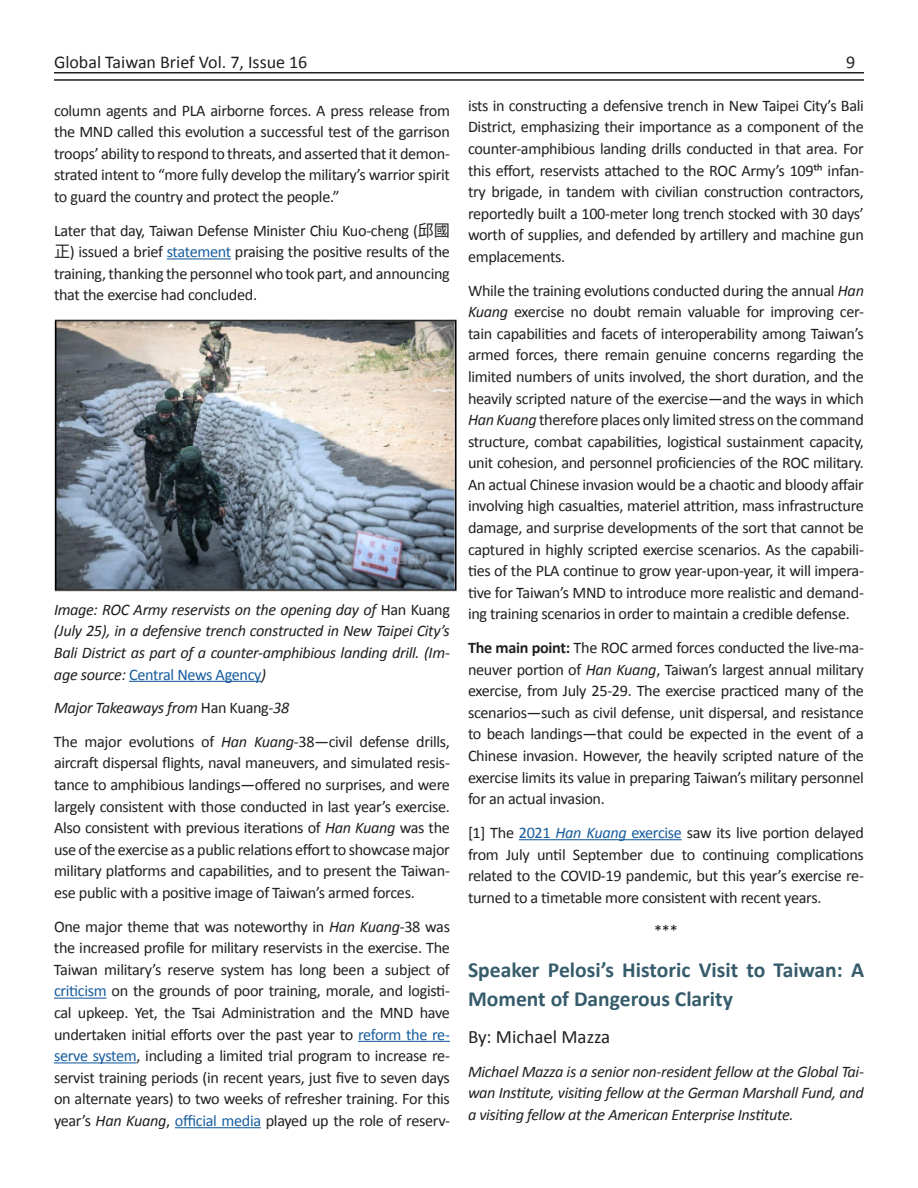
<style>
.page{position:relative;width:918px;height:1188px;background:#fff}
.page>*{position:absolute;margin:0;border:0;box-sizing:border-box;transform-origin:0 0}
.t1{font:700 21.6px/28.8px "Calibri";color:#365c6b}
.t2{font:18.9px "Calibri";color:#231f20}
.t3{font:18px "Calibri";color:#231f20}
.t4{font:16.2px/21.6px "Calibri";letter-spacing:-.02em;color:#231f20;text-align:justify}
.t5{font:italic 16.2px/21.6px "Calibri";letter-spacing:-.02em;color:#231f20;text-align:justify}
.s1{font-family:"Ping Fang TC"}
.s2{color:#175d9e}
.s3{font-style:italic}
.s4{font-weight:700}
.s5{font-style:italic;color:#175d9e}
.s6{font-style:normal}
.s7{font-style:normal;color:#175d9e}
</style>
<div class="page">
<hr style="left:54px;top:72px;width:810px;height:1px;background:#231f20">
<hr style="left:54px;top:79px;width:810px;height:2px;background:#231f20">
<hr style="left:167px;top:258px;width:64px;height:1px;background:#175d9e">
<hr style="left:129px;top:681px;width:132px;height:1px;background:#175d9e">
<hr style="left:54px;top:998px;width:52px;height:1px;background:#175d9e">
<hr style="left:358px;top:1041px;width:92px;height:1px;background:#175d9e">
<hr style="left:54px;top:1062px;width:83px;height:1px;background:#175d9e">
<hr style="left:175px;top:1127px;width:86px;height:1px;background:#175d9e">
<hr style="left:519px;top:839px;width:163px;height:1px;background:#175d9e">
<img style="left:54px;top:319px;width:403px;height:273px">
<p class="t3" style="left:54px;top:55px;width:255px">Global Taiwan Brief Vol. 7, Issue 16</p>
<p class="t3" style="left:846px;top:55px;width:11px">9</p>
<p class="t4" style="left:54px;top:99px;width:397px">column agents and PLA airborne forces. A press release from the MND called this evolution a successful test of the garrison troops’ ability to respond to threats, and asserted that it demon&shy;strated intent to “more fully develop the military’s warrior spirit to guard the country and protect the people.”</p>
<p class="t4" style="left:54px;top:219px;width:397px">Later that day, Taiwan Defense Minister Chiu Kuo-cheng (<span class="s1">邱國正</span>) issued a brief <span class="s2">statement</span> praising the positive results of the training, thanking the personnel who took part, and announcing that the exercise had concluded.</p>
<p class="t4" style="left:468px;top:94px;width:397px">ists in constructing a defensive trench in New Taipei City’s Bali District, emphasizing their importance as a component of the counter-amphibious landing drills conducted in that area. For this effort, reservists attached to the ROC Army’s 109th infan&shy;try brigade, in tandem with civilian construction contractors, reportedly built a 100-meter long trench stocked with 30 days’ worth of supplies, and defended by artillery and machine gun emplacements.</p>
<p class="t4" style="left:468px;top:279px;width:397px">While the training evolutions conducted during the annual <span class="s3">Han Kuang</span> exercise no doubt remain valuable for improving cer&shy;tain capabilities and facets of interoperability among Taiwan’s armed forces, there remain genuine concerns regarding the limited numbers of units involved, the short duration, and the heavily scripted nature of the exercise—and the ways in which <span class="s3">Han Kuang</span> therefore places only limited stress on the command structure, combat capabilities, logistical sustainment capacity, unit cohesion, and personnel proficiencies of the ROC military.<br>An actual Chinese invasion would be a chaotic and bloody affair involving high casualties, materiel attrition, mass infrastructure damage, and surprise developments of the sort that cannot be captured in highly scripted exercise scenarios. As the capabili&shy;ties of the PLA continue to grow year-upon-year, it will impera&shy;tive for Taiwan’s MND to introduce more realistic and demand&shy;ing training scenarios in order to maintain a credible defense.</p>
<p class="t4" style="left:468px;top:636px;width:397px"><span class="s4">The main point:</span> The ROC armed forces conducted the live-ma&shy;neuver portion of <span class="s3">Han Kuang</span>, Taiwan’s largest annual military exercise, from July 25-29. The exercise practiced many of the scenarios—such as civil defense, unit dispersal, and resistance to beach landings—that could be expected in the event of a Chinese invasion. However, the heavily scripted nature of the exercise limits its value in preparing Taiwan’s military personnel for an actual invasion.</p>
<p class="t4" style="left:468px;top:821px;width:397px">[1] The <span class="s2">2021</span> <span class="s5">Han Kuang</span> <span class="s2">exercise</span> saw its live portion delayed from July until September due to continuing complications related to the COVID-19 pandemic, but this year’s exercise re&shy;turned to a timetable more consistent with recent years.</p>
<p class="t4" style="left:654px;top:921px;width:25px">***</p>
<h1 class="t1" style="left:468px;top:957px;width:398px">Speaker Pelosi’s Historic Visit to Taiwan: A<br>Moment of Dangerous Clarity</h1>
<p class="t2" style="left:468px;top:1025px;width:144px">By: Michael Mazza</p>
<p class="t5" style="left:468px;top:1060px;width:397px">Michael Mazza is a senior non-resident fellow at the Global Tai&shy;wan Institute, visiting fellow at the German Marshall Fund, and a visiting fellow at the American Enterprise Institute.</p>
<p class="t5" style="left:54px;top:598px;width:397px">Image: ROC Army reservists on the opening day of <span class="s6">Han Kuang </span>(July 25), in a defensive trench constructed in New Taipei City’s Bali District as part of a counter-amphibious landing drill. (Im&shy;age source: <span class="s7">Central News Agency</span>)</p>
<p class="t4" style="left:54px;top:690px;width:397px;line-height:33.6px"><span class="s3">Major Takeaways from</span> Han Kuang<span class="s3">-38<br></span>The major evolutions of <span class="s3">Han Kuang</span>-38—civil defense drills,</p>
<p class="t4" style="left:54px;top:751px;width:397px">aircraft dispersal flights, naval maneuvers, and simulated resis&shy;tance to amphibious landings—offered no surprises, and were largely consistent with those conducted in last year’s exercise.<br>Also consistent with previous iterations of <span class="s3">Han Kuang</span> was the use of the exercise as a public relations effort to showcase major military platforms and capabilities, and to present the Taiwan&shy;ese public with a positive image of Taiwan’s armed forces.</p>
<p class="t4" style="left:54px;top:915px;width:398px">One major theme that was noteworthy in <span class="s3">Han Kuang</span>-38 was the increased profile for military reservists in the exercise. The Taiwan military’s reserve system has long been a subject of <span class="s2">criticism</span> on the grounds of poor training, morale, and logisti&shy;cal upkeep. Yet, the Tsai Administration and the MND have undertaken initial efforts over the past year to <span class="s2">reform the re&shy;serve system</span>, including a limited trial program to increase re&shy;servist training periods (in recent years, just five to seven days on alternate years) to two weeks of refresher training. For this year’s <span class="s3">Han Kuang</span>, <span class="s2">official media</span> played up the role of reserv-</p>
</div>
